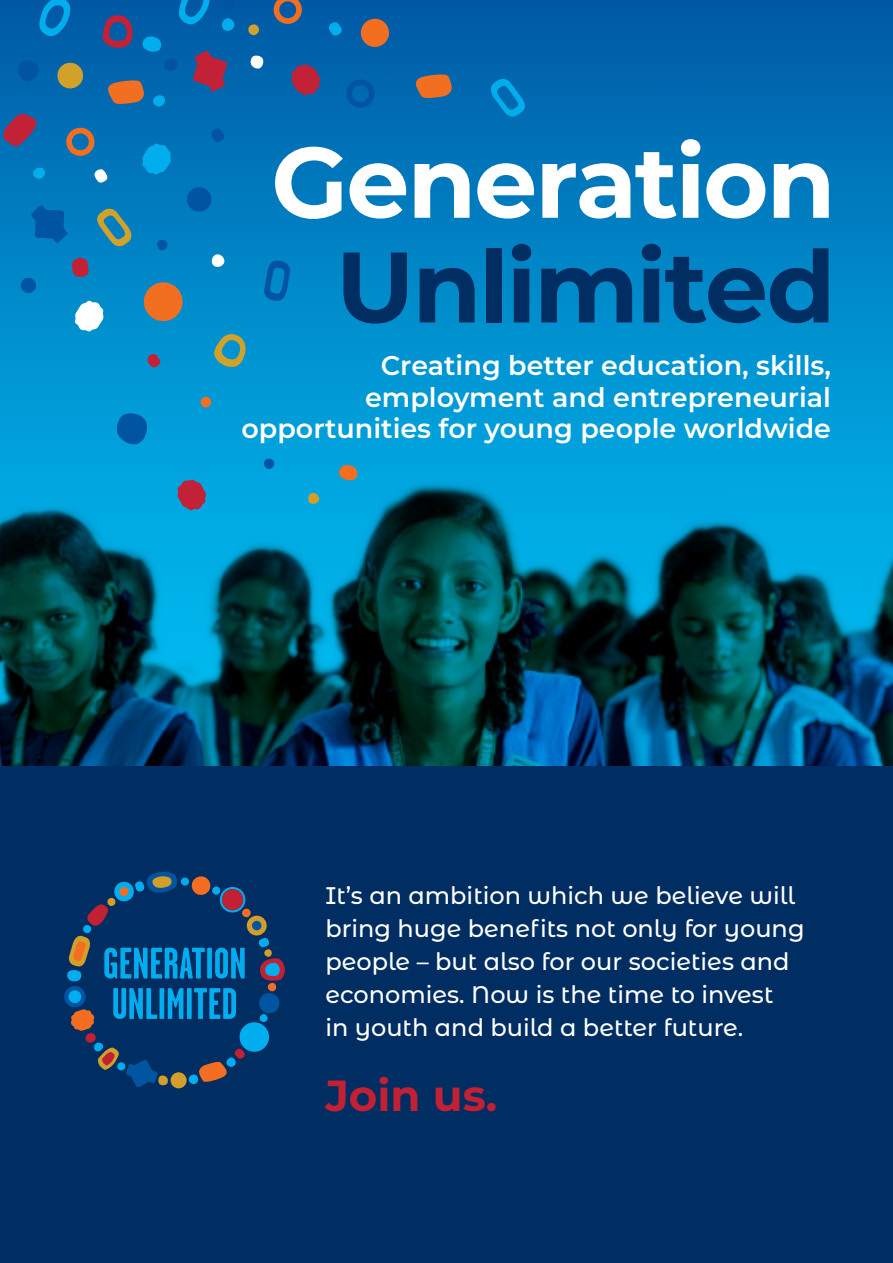
<style>
.page{position:relative;width:893px;height:1263px;background:#fff}
.page>*{position:absolute;margin:0;border:0;box-sizing:border-box;transform-origin:0 0}
.t1{font:700 99.9px "Montserrat";letter-spacing:-.025em;color:#fff}
.t2{font:700 99.9px "Montserrat";letter-spacing:-.025em;color:#002d62}
.TEXTO_GRAL{font:700 43.5px "Montserrat";color:#c22133}
.TEXTO_GRAL-2{font:600 27px "Montserrat";color:#fff}
.TEXTO_GRAL-3{font:500 24px/33px "Montserrat Alternates";color:#fff}
</style>
<div class="page">
<div style="left:0;top:766px;width:893px;height:497px;background:#002d62"></div>
<svg style="left:0;top:0;width:893px;height:475px;background:#0080c3"></svg>
<img style="left:0;top:475px;width:893px;height:291px">
<svg style="left:64px;top:871px;width:221px;height:216px"></svg>
<svg style="left:346px;top:79px;width:29px;height:30px"></svg>
<svg style="left:273px;top:0;width:29px;height:25px"></svg>
<svg style="left:66px;top:127px;width:29px;height:30px"></svg>
<svg style="left:361px;top:18px;width:28px;height:30px"></svg>
<svg style="left:142px;top:281px;width:42px;height:42px;background:#a17759"></svg>
<svg style="left:193px;top:51px;width:34px;height:41px"></svg>
<svg style="left:31px;top:205px;width:38px;height:38px"></svg>
<svg style="left:107px;top:80px;width:37px;height:24px"></svg>
<svg style="left:415px;top:74px;width:37px;height:24px"></svg>
<svg style="left:3px;top:113px;width:34px;height:34px"></svg>
<svg style="left:177px;top:479px;width:29px;height:32px"></svg>
<svg style="left:142px;top:143px;width:29px;height:32px"></svg>
<svg style="left:75px;top:300px;width:29px;height:32px"></svg>
<svg style="left:291px;top:64px;width:29px;height:32px"></svg>
<svg style="left:178px;top:0;width:32px;height:25px"></svg>
<svg style="left:39px;top:0;width:32px;height:37px"></svg>
<svg style="left:264px;top:260px;width:27px;height:42px"></svg>
<svg style="left:97px;top:207px;width:35px;height:40px"></svg>
<svg style="left:490px;top:78px;width:35px;height:40px"></svg>
<svg style="left:56px;top:62px;width:28px;height:27px"></svg>
<svg style="left:103px;top:15px;width:30px;height:33px"></svg>
<svg style="left:213px;top:333px;width:33px;height:34px"></svg>
<svg style="left:186px;top:186px;width:26px;height:27px"></svg>
<svg style="left:142px;top:36px;width:20px;height:16px"></svg>
<svg style="left:338px;top:464px;width:20px;height:16px"></svg>
<svg style="left:250px;top:56px;width:14px;height:14px"></svg>
<svg style="left:115px;top:413px;width:34px;height:33px"></svg>
<svg style="left:164px;top:58px;width:14px;height:13px"></svg>
<svg style="left:72px;top:257px;width:17px;height:20px"></svg>
<svg style="left:211px;top:128px;width:14px;height:14px"></svg>
<svg style="left:94px;top:169px;width:14px;height:14px"></svg>
<svg style="left:147px;top:354px;width:14px;height:14px"></svg>
<svg style="left:328px;top:22px;width:14px;height:14px"></svg>
<svg style="left:221px;top:18px;width:14px;height:13px"></svg>
<svg style="left:222px;top:0;width:13px;height:12px"></svg>
<svg style="left:153px;top:94px;width:12px;height:13px"></svg>
<svg style="left:33px;top:167px;width:12px;height:12px"></svg>
<svg style="left:211px;top:254px;width:14px;height:13px"></svg>
<svg style="left:308px;top:492px;width:12px;height:12px"></svg>
<svg style="left:248px;top:24px;width:11px;height:12px"></svg>
<svg style="left:200px;top:396px;width:12px;height:12px"></svg>
<svg style="left:20px;top:277px;width:17px;height:17px"></svg>
<svg style="left:157px;top:239px;width:11px;height:12px"></svg>
<svg style="left:264px;top:458px;width:11px;height:11px"></svg>
<svg style="left:17px;top:59px;width:23px;height:23px"></svg>
<p class="t1" style="left:271px;top:110px;width:566px">Generation</p>
<p class="t2" style="left:336px;top:215px;width:501px">Unlimited</p>
<p class="TEXTO_GRAL-2" style="left:381px;top:346px;width:452px">Creating better education, skills,</p>
<p class="TEXTO_GRAL-2" style="left:365px;top:378px;width:467px">employment and entrepreneurial</p>
<p class="TEXTO_GRAL-2" style="left:241px;top:409px;width:591px">opportunities for young people worldwide</p>
<p class="TEXTO_GRAL-3" style="left:325px;top:878px;width:481px">It’s an ambition which we believe will bring huge benefits not only for young people – but also for our societies and economies. Now is the time to invest</p>
<p class="TEXTO_GRAL-3" style="left:325px;top:1010px;width:419px">in youth and build a better future.</p>
<p class="TEXTO_GRAL" style="left:325px;top:1064px;width:173px">Join us.</p>
</div>
